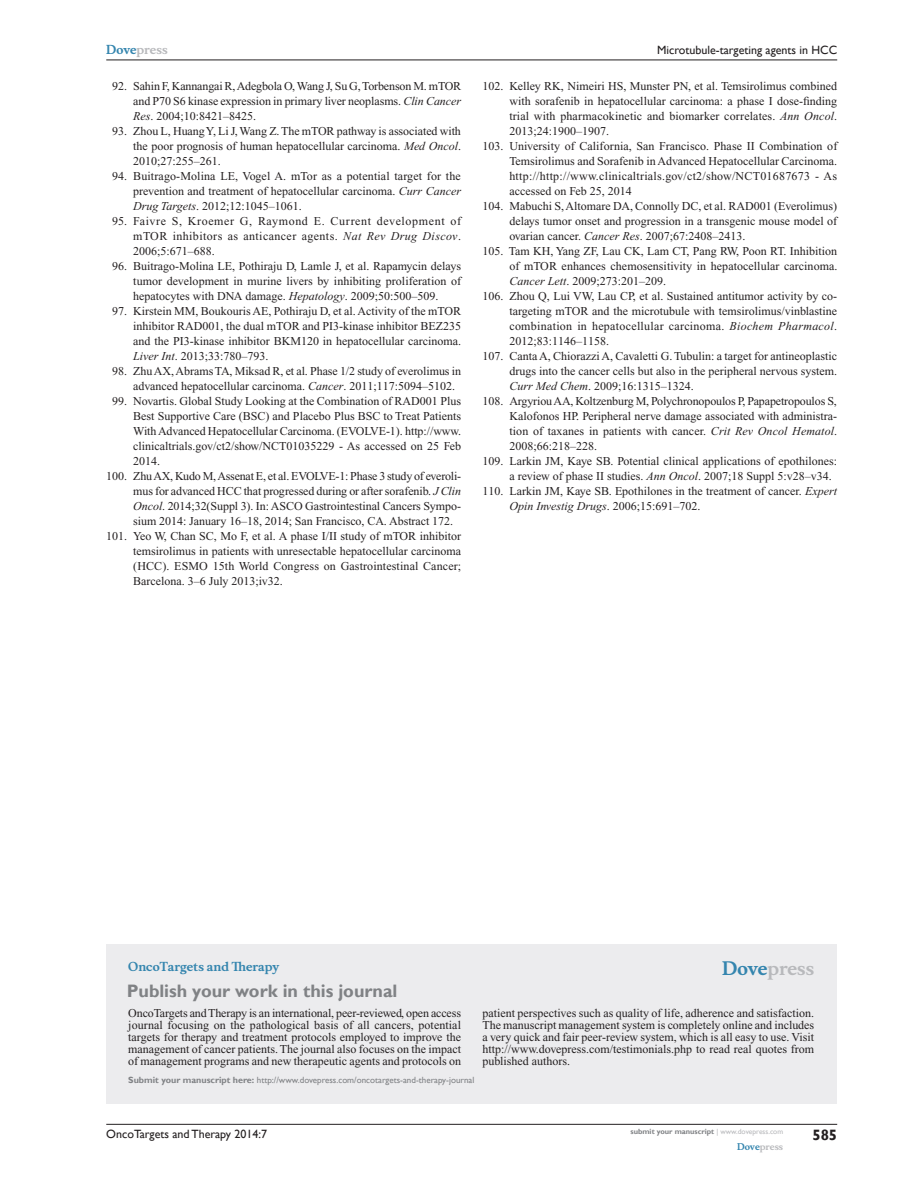
<style>
.page{position:relative;width:918px;height:1188px;background:#fff}
.page>*{position:absolute;margin:0;border:0;box-sizing:border-box;transform-origin:0 0}
.PromBx-H1{font:700 18px "Gill Sans";color:#808285}
.PromBx-Brand{font:700 18px "Musee";color:#b8b9bc}
.t1{font:700 15px "Gill Sans";color:#231f20}
.RefNL3{font:12px/15px "Times New Roman";color:#231f20;text-align:justify}
.PromBx-Tx{font:12px/12px "Times New Roman";color:#231f20;text-align:justify}
.t2{font:12px "Gill Sans";color:#231f20}
.PromBx-JrnlName{font:700 12px "Musee";color:#3485ae}
.t3{font:700 12px "Musee";color:#b8b9bc}
.PromBx-SubmitMssWebA{font:9px "Gill Sans";color:#808285}
.t4{font:700 9px "Musee";color:#b8b9bc}
.t5{font:700 7.5px "Gill Sans";color:#808285}
.s1{color:#3485ae}
.s2{font-style:italic}
.s3{font-weight:700}
.s4{font-weight:400;color:#b8b9bc}
</style>
<div class="page">
<div style="left:106px;top:944px;width:731px;height:159px;background:#ececee"></div>
<hr style="left:106px;top:1124px;width:731px;height:1px;background:#231f20">
<hr style="left:106px;top:60px;width:731px;height:1px;background:#231f20">
<p class="t3" style="left:106px;top:43px;width:63px"><span class="s1">Dove</span>press</p>
<p class="RefNL3" style="left:133px;top:79px;width:329px;text-indent:-21px">92. Sahin F, Kannangai R, Adegbola O, Wang J, Su G, Torbenson M. mTOR and P70 S6 kinase expression in primary liver neoplasms. <span class="s2">Clin Cancer Res</span>. 2004;10:8421–8425.</p>
<p class="RefNL3" style="left:133px;top:124px;width:329px;text-indent:-21px">93. Zhou L, Huang Y, Li J, Wang Z. The mTOR pathway is associated with the poor prognosis of human hepatocellular carcinoma. <span class="s2">Med Oncol</span>.<br>2010;27:255–261.</p>
<p class="RefNL3" style="left:133px;top:169px;width:329px;text-indent:-21px">94. Buitrago-Molina LE, Vogel A. mTor as a potential target for the prevention and treatment of hepatocellular carcinoma. <span class="s2">Curr Cancer Drug Targets</span>. 2012;12:1045–1061.</p>
<p class="RefNL3" style="left:133px;top:214px;width:329px;text-indent:-21px">95. Faivre S, Kroemer G, Raymond E. Current development of mTOR inhibitors as anticancer agents. <span class="s2">Nat Rev Drug Discov</span>.<br>2006;5:671–688.</p>
<p class="RefNL3" style="left:133px;top:259px;width:329px;text-indent:-21px">96. Buitrago-Molina LE, Pothiraju D, Lamle J, et al. Rapamycin delays tumor development in murine livers by inhibiting proliferation of hepatocytes with DNA damage. <span class="s2">Hepatology</span>. 2009;50:500–509.</p>
<p class="RefNL3" style="left:133px;top:304px;width:329px;text-indent:-21px">97. Kirstein MM, Boukouris AE, Pothiraju D, et al. Activity of the mTOR inhibitor RAD001, the dual mTOR and PI3-kinase inhibitor BEZ235 and the PI3-kinase inhibitor BKM120 in hepatocellular carcinoma.<br><span class="s2">Liver Int</span>. 2013;33:780–793.</p>
<p class="RefNL3" style="left:133px;top:364px;width:329px;text-indent:-21px">98. Zhu AX, Abrams TA, Miksad R, et al. Phase 1/2 study of everolimus in advanced hepatocellular carcinoma. <span class="s2">Cancer</span>. 2011;117:5094–5102.</p>
<p class="RefNL3" style="left:133px;top:394px;width:329px;text-indent:-21px">99. Novartis. Global Study Looking at the Combination of RAD001 Plus Best Supportive Care (BSC) and Placebo Plus BSC to Treat Patients With Advanced Hepatocellular Carcinoma. (EVOLVE-1). http://www. clinicaltrials.gov/ct2/show/NCT01035229 - As accessed on 25 Feb 2014.</p>
<p class="RefNL3" style="left:133px;top:469px;width:329px;text-indent:-27px">100. Zhu AX, Kudo M, Assenat E, et al. EVOLVE-1: Phase 3 study of everoli&shy;mus for advanced HCC that progressed during or after sorafenib. <span class="s2">J Clin Oncol</span>. 2014;32(Suppl 3). In: ASCO Gastrointestinal Cancers Sympo&shy;sium 2014: January 16–18, 2014; San Francisco, CA. Abstract 172.</p>
<p class="RefNL3" style="left:133px;top:529px;width:329px;text-indent:-27px">101. Yeo W, Chan SC, Mo F, et al. A phase I/II study of mTOR inhibitor temsirolimus in patients with unresectable hepatocellular carcinoma (HCC). ESMO 15th World Congress on Gastrointestinal Cancer; Barcelona. 3–6 July 2013;iv32.</p>
<p class="t2" style="left:657px;top:43px;width:182px">Microtubule-targeting agents in HCC</p>
<p class="RefNL3" style="left:509px;top:79px;width:329px;text-indent:-27px">102. Kelley RK, Nimeiri HS, Munster PN, et al. Temsirolimus combined with sorafenib in hepatocellular carcinoma: a phase I dose-finding trial with pharmacokinetic and biomarker correlates. <span class="s2">Ann Oncol</span>.<br>2013;24:1900–1907.</p>
<p class="RefNL3" style="left:509px;top:139px;width:329px;text-indent:-27px">103. University of California, San Francisco. Phase II Combination of Temsirolimus and Sorafenib in Advanced Hepatocellular Carcinoma. http://http://www.clinicaltrials.gov/ct2/show/NCT01687673 - As accessed on Feb 25, 2014</p>
<p class="RefNL3" style="left:509px;top:199px;width:329px;text-indent:-27px">104. Mabuchi S, Altomare DA, Connolly DC, et al. RAD001 (Everolimus) delays tumor onset and progression in a transgenic mouse model of ovarian cancer. <span class="s2">Cancer Res</span>. 2007;67:2408–2413.</p>
<p class="RefNL3" style="left:509px;top:244px;width:330px;text-indent:-27px">105. Tam KH, Yang ZF, Lau CK, Lam CT, Pang RW, Poon RT. Inhibition of mTOR enhances chemosensitivity in hepatocellular carcinoma.<br><span class="s2">Cancer Lett</span>. 2009;273:201–209.</p>
<p class="RefNL3" style="left:509px;top:289px;width:329px;text-indent:-27px">106. Zhou Q, Lui VW, Lau CP, et al. Sustained antitumor activity by co&shy;targeting mTOR and the microtubule with temsirolimus/vinblastine combination in hepatocellular carcinoma. <span class="s2">Biochem Pharmacol</span>.<br>2012;83:1146–1158.</p>
<p class="RefNL3" style="left:509px;top:349px;width:329px;text-indent:-27px">107. Canta A, Chiorazzi A, Cavaletti G. Tubulin: a target for antineoplastic drugs into the cancer cells but also in the peripheral nervous system.<br><span class="s2">Curr Med Chem</span>. 2009;16:1315–1324.</p>
<p class="RefNL3" style="left:509px;top:394px;width:329px;text-indent:-27px">108. Argyriou AA, Koltzenburg M, Polychronopoulos P, Papapetropoulos S, Kalofonos HP. Peripheral nerve damage associated with administra&shy;tion of taxanes in patients with cancer. <span class="s2">Crit Rev Oncol Hematol</span>.<br>2008;66:218–228.</p>
<p class="RefNL3" style="left:509px;top:454px;width:329px;text-indent:-27px">109. Larkin JM, Kaye SB. Potential clinical applications of epothilones: a review of phase II studies. <span class="s2">Ann Oncol</span>. 2007;18 Suppl 5:v28–v34.</p>
<p class="RefNL3" style="left:509px;top:484px;width:329px;text-indent:-27px">110. Larkin JM, Kaye SB. Epothilones in the treatment of cancer. <span class="s2">Expert<br>Opin Investig Drugs</span>. 2006;15:691–702.</p>
<p class="PromBx-JrnlName" style="left:128px;top:959px;width:152px">OncoTargets and Therapy</p>
<p class="PromBx-H1" style="left:127px;top:980px;width:272px">Publish your work in this journal</p>
<p class="PromBx-Brand" style="left:722px;top:958px;width:94px"><span class="s1">Dove</span>press</p>
<p class="PromBx-Tx" style="left:128px;top:1007px;width:334px">OncoTargets and Therapy is an international, peer-reviewed, open access journal focusing on the pathological basis of all cancers, potential targets for therapy and treatment protocols employed to improve the management of cancer patients. The journal also focuses on the impact of management programs and new therapeutic agents and protocols on</p>
<p class="PromBx-Tx" style="left:482px;top:1007px;width:333px">patient perspectives such as quality of life, adherence and satisfaction.<br>The manuscript management system is completely online and includes a very quick and fair peer-review system, which is all easy to use. Visit http://www.dovepress.com/testimonials.php to read real quotes from published authors.</p>
<p class="PromBx-SubmitMssWebA" style="left:128px;top:1075px;width:348px"><span class="s3">Submit your manuscript here:</span> http://www.dovepress.com/oncotargets-and-therapy-journal</p>
<p class="t2" style="left:106px;top:1127px;width:162px">OncoTargets and Therapy 2014:7</p>
<p class="t5" style="left:631px;top:1127px;width:154px">submit your manuscript <span class="s4">| www.dovepress.com</span></p>
<p class="t4" style="left:737px;top:1141px;width:48px"><span class="s1">Dove</span>press</p>
<p class="t1" style="left:812px;top:1126px;width:26px">585</p>
</div>
